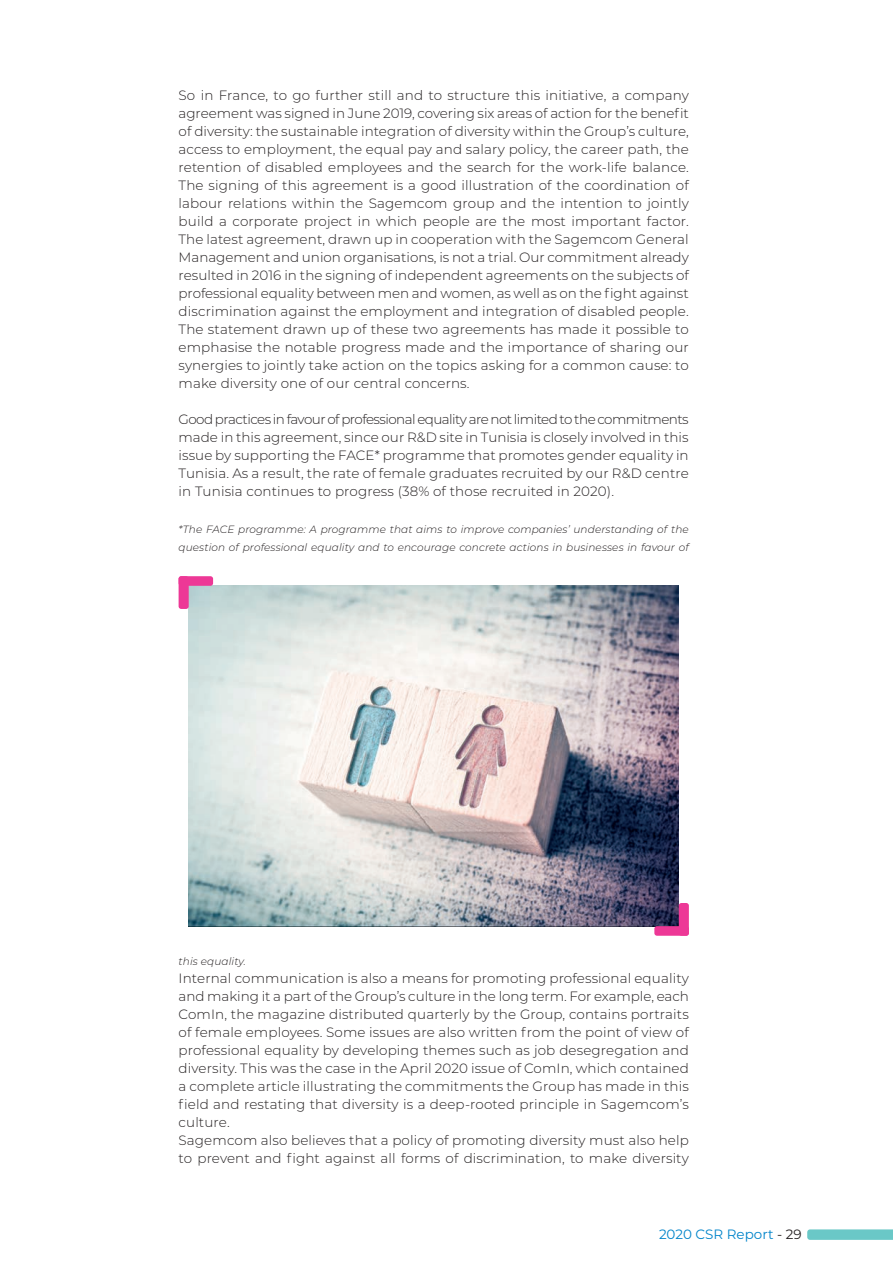
<style>
.page{position:relative;width:893px;height:1263px;background:#fff}
.page>*{position:absolute;margin:0;border:0;box-sizing:border-box;transform-origin:0 0}
.texte_courant{font:300 13.5px/18px "Montserrat";letter-spacing:.01em;color:#231f20;text-align:justify}
.t1{font:13.5px "Montserrat";color:#0084ca}
.texte_courant-2{font:italic 300 10.5px/18px "Montserrat";letter-spacing:.01em;color:#231f20}
.s1{color:#231f20}
</style>
<div class="page">
<svg style="left:807px;top:1229px;width:86px;height:11px"></svg>
<img style="left:189px;top:586px;width:490px;height:340px">
<div style="left:179px;top:576px;width:34px;height:10px;background:#ed3896;border-radius:3px"></div>
<div style="left:179px;top:576px;width:10px;height:33px;background:#ed3896;border-radius:3px"></div>
<div style="left:654px;top:926px;width:35px;height:10px;background:#ed3896;border-radius:3px"></div>
<div style="left:679px;top:903px;width:10px;height:33px;background:#ed3896;border-radius:3px"></div>
<p class="texte_courant" style="left:179px;top:86px;width:512px">So in France, to go further still and to structure this initiative, a company agreement was signed in June 2019, covering six areas of action for the benefit of diversity: the sustainable integration of diversity within the Group’s culture, access to employment, the equal pay and salary policy, the career path, the retention of disabled employees and the search for the work-life balance.<br>The signing of this agreement is a good illustration of the coordination of labour relations within the Sagemcom group and the intention to jointly build a corporate project in which people are the most important factor.<br>The latest agreement, drawn up in cooperation with the Sagemcom General Management and union organisations, is not a trial. Our commitment already resulted in 2016 in the signing of independent agreements on the subjects of professional equality between men and women, as well as on the fight against discrimination against the employment and integration of disabled people.<br>The statement drawn up of these two agreements has made it possible to emphasise the notable progress made and the importance of sharing our synergies to jointly take action on the topics asking for a common cause: to make diversity one of our central concerns.</p>
<p class="texte_courant" style="left:179px;top:410px;width:512px">Good practices in favour of professional equality are not limited to the commitments made in this agreement, since our R&amp;D site in Tunisia is closely involved in this issue by supporting the FACE* programme that promotes gender equality in Tunisia. As a result, the rate of female graduates recruited by our R&amp;D centre in Tunisia continues to progress (38% of those recruited in 2020).</p>
<p class="texte_courant-2" style="left:179px;top:519px;width:512px">*The FACE programme: A programme that aims to improve companies’ understanding of the question of professional equality and to encourage concrete actions in businesses in favour of</p>
<p class="texte_courant-2" style="left:179px;top:951px;width:69px">this equality.</p>
<p class="texte_courant" style="left:179px;top:968px;width:512px">Internal communication is also a means for promoting professional equality and making it a part of the Group’s culture in the long term. For example, each ComIn, the magazine distributed quarterly by the Group, contains portraits of female employees. Some issues are also written from the point of view of professional equality by developing themes such as job desegregation and diversity. This was the case in the April 2020 issue of ComIn, which contained a complete article illustrating the commitments the Group has made in this field and restating that diversity is a deep-rooted principle in Sagemcom’s culture.</p>
<p class="texte_courant" style="left:179px;top:1130px;width:512px">Sagemcom also believes that a policy of promoting diversity must also help to prevent and fight against all forms of discrimination, to make diversity</p>
<p class="t1" style="left:659px;top:1225px;width:144px">2020 CSR Report <span class="s1">- 29</span></p>
</div>
